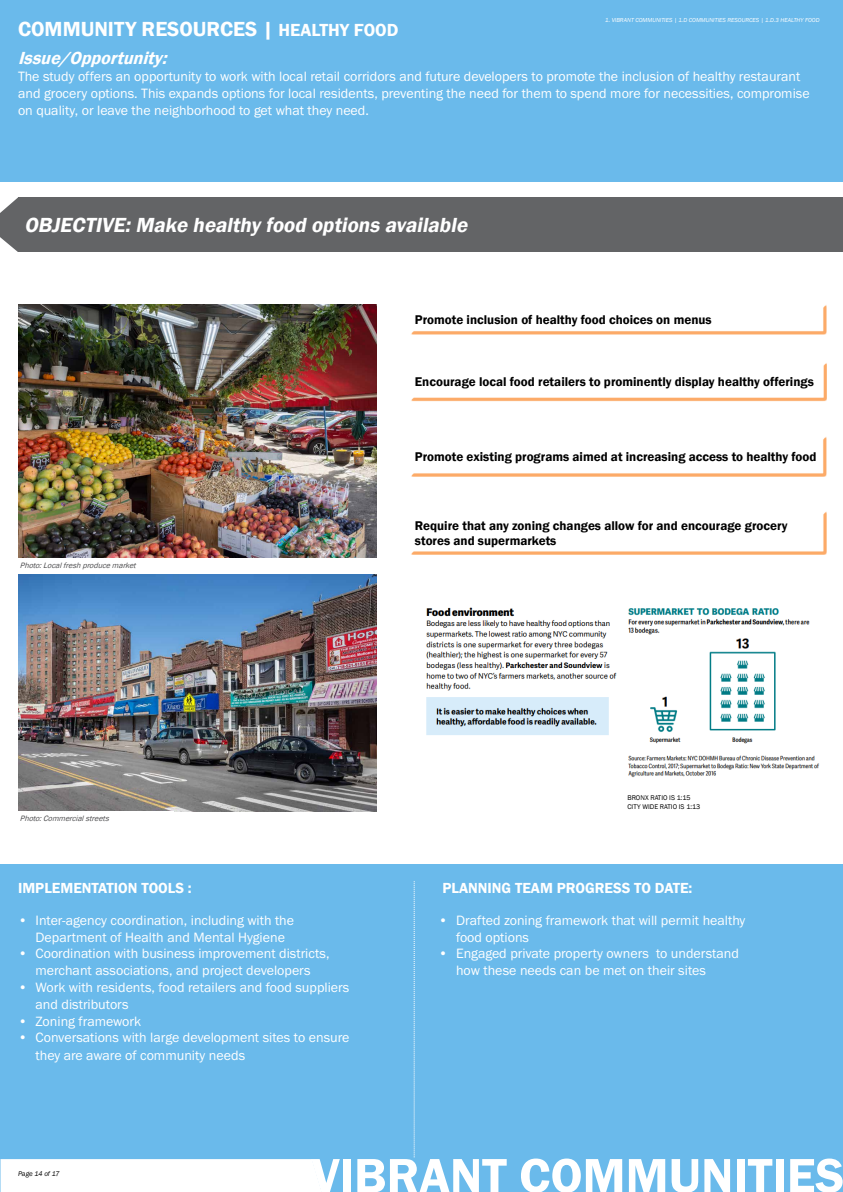
<style>
.page{position:relative;width:843px;height:1192px;background:#fff}
.page>*{position:absolute;margin:0;border:0;box-sizing:border-box;transform-origin:0 0}
.t1{font:600 50px "Franklin Gothic";color:#fff}
.t2{font:italic 600 21px "Franklin Gothic";color:#fff}
.t3{font:600 21px "Franklin Gothic";color:#fff}
.t4{font:italic 600 18px "Franklin Gothic";color:#fff}
.t5{font:600 15px "Franklin Gothic";color:#fff}
.t6{font:14px/16.8px "Franklin Gothic URW Boo";color:#fff}
.t7{font:600 13px/15.6px "Franklin Gothic";color:#000}
.t8{font:italic 8px "Franklin Gothic";color:#4d4d4f}
.t9{font:7px/8.4px "Franklin Gothic";color:#000}
.t10{font:italic 7px "Franklin Gothic";color:#000}
.t11{font:italic 5.95px "Franklin Gothic";color:#fff}
.s1{font-size:18px}
</style>
<div class="page">
<div style="left:0;top:0;width:842px;height:182px;background:#6abaeb"></div>
<div style="left:0;top:864px;width:842px;height:328px;background:#6abaeb"></div>
<svg style="left:414px;top:881px;width:1px;height:276px"></svg>
<div style="left:0;top:1159px;width:322px;height:33px;background:#fff"></div>
<div style="left:18px;top:197px;width:824px;height:55px;background:#636466"></div>
<svg style="left:0;top:197px;width:18px;height:55px"></svg>
<img style="left:18px;top:305px;width:358px;height:253px">
<img style="left:18px;top:575px;width:358px;height:236px">
<img style="left:426px;top:607px;width:394px;height:171px">
<svg style="left:411px;top:305px;width:415px;height:29px"></svg>
<svg style="left:411px;top:363px;width:415px;height:38px"></svg>
<svg style="left:411px;top:512px;width:415px;height:43px"></svg>
<h2 class="t3" style="left:18px;top:16px;width:382px">COMMUNITY RESOURCES | <span class="s1">HEALTHY FOOD</span></h2>
<p class="t11" style="left:605px;top:16px;width:216px">1. VIBRANT COMMUNITIES | 1.D COMMUNITIES RESOURCES | 1.D.3 HEALTHY FOOD</p>
<p class="t4" style="left:18px;top:47px;width:156px">Issue/Opportunity:</p>
<p class="t6" style="left:18px;top:68px;width:793px">The study offers an opportunity to work with local retail corridors and future developers to promote the inclusion of healthy restaurant and grocery options. This expands options for local residents, preventing the need for them to spend more for necessities, compromise on quality, or leave the neighborhood to get what they need.</p>
<h2 class="t2" style="left:24px;top:212px;width:449px">OBJECTIVE:Make healthy food options available</h2>
<p class="t7" style="left:415px;top:311px;width:298px">Promote inclusion of healthy food choices on menus</p>
<p class="t7" style="left:415px;top:374px;width:400px">Encourage local food retailers to prominently display healthy offerings</p>
<p class="t7" style="left:415px;top:449px;width:403px">Promote existing programs aimed at increasing access to healthy food</p>
<p class="t8" style="left:20px;top:560px;width:120px">Photo:Localfreshproducemarket</p>
<p class="t8" style="left:20px;top:813px;width:93px">Photo:Commercialstreets</p>
<p class="t7" style="left:415px;top:517px;width:374px">Require that any zoning changes allow for and encourage grocery stores and supermarkets</p>
<p class="t9" style="left:627px;top:794px;width:74px">BRONX RATIO IS 1:15<br>CITY WIDE RATIO IS 1:13</p>
<p class="t5" style="left:18px;top:878px;width:175px">IMPLEMENTATION TOOLS :</p>
<p class="t5" style="left:442px;top:878px;width:251px">PLANNING TEAM PROGRESS TO DATE:</p>
<p class="t6" style="left:18px;top:911px;width:277px;text-align:center">• Inter-agency coordination, including with the<br>Department of Health and Mental Hygiene</p>
<p class="t6" style="left:18px;top:945px;width:313px;text-align:center">• Coordination with business improvement districts, merchant associations, and project developers</p>
<p class="t6" style="left:36px;top:978px;width:315px;text-indent:-18px">• Work with residents, food retailers and food suppliers and distributors</p>
<p class="t6" style="left:18px;top:1012px;width:125px">• Zoning framework</p>
<p class="t6" style="left:36px;top:1028px;width:315px;line-height:18px;text-indent:-18px">• Conversations with large development sites to ensure they are aware of community needs</p>
<p class="t6" style="left:456px;top:911px;width:291px;text-indent:-18px">• Drafted zoning framework that will permit healthy food options</p>
<p class="t6" style="left:456px;top:945px;width:284px;text-indent:-18px">• Engaged private property owners to understand how these needs can be met on their sites</p>
<p class="t10" style="left:18px;top:1169px;width:43px">Page 14 of 17</p>
<h1 class="t1" style="left:311px;top:1144px;width:534px">VIBRANT COMMUNITIES</h1>
</div>
